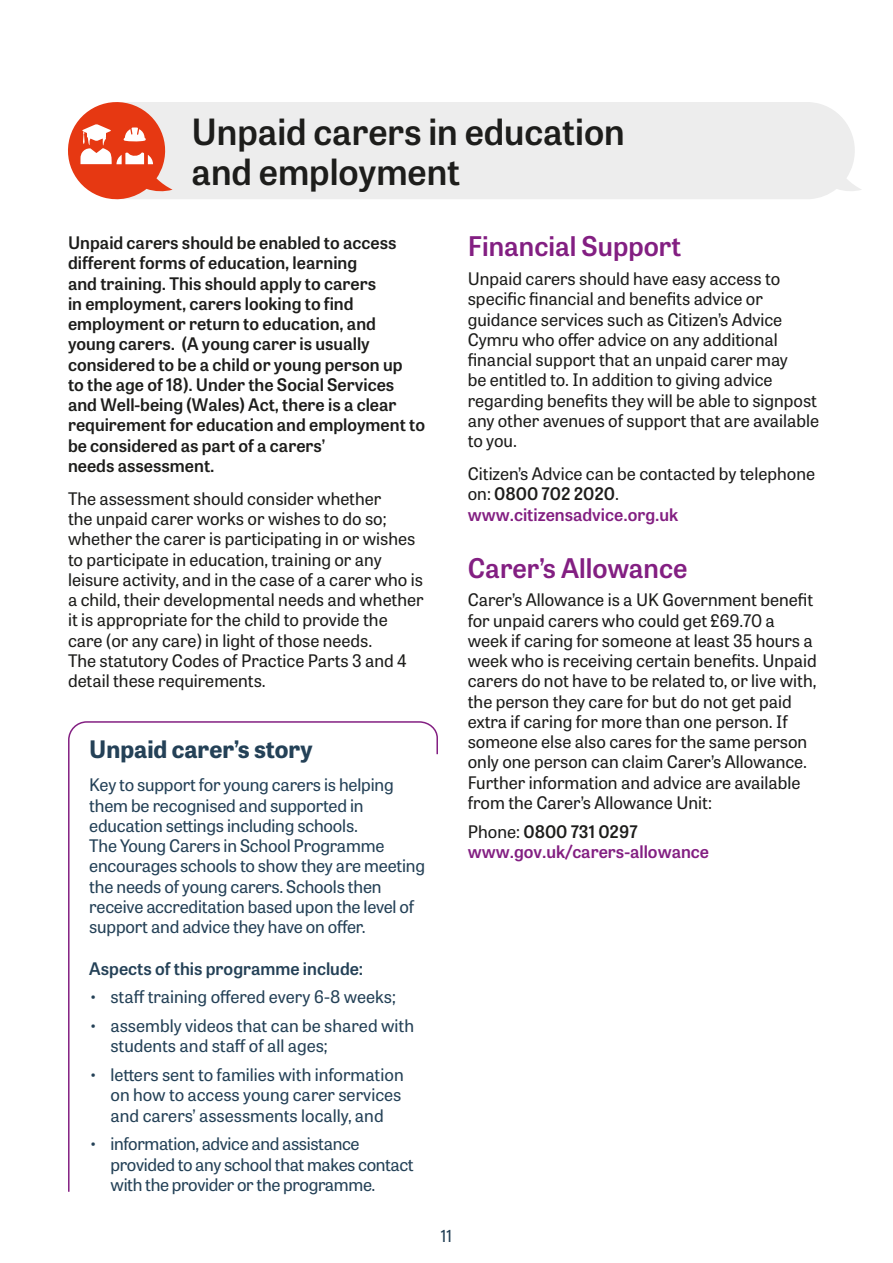
<style>
.page{position:relative;width:893px;height:1263px;background:#fff}
.page>*{position:absolute;margin:0;border:0;box-sizing:border-box;transform-origin:0 0}
.NEW-Body_Last{font:600 36px/39.8px "Tablet Gothic";color:#1d1d1b}
.NEW-Body_Last-2{font:600 27px "Tablet Gothic";color:#831f82}
.H2_Sub{font:600 27px "Tablet Gothic";color:#831f82}
.NEW-Body_Last-3{font:700 24px "Tablet Gothic";color:#244157}
.NEW-Body_Last-4{font:17.25px/20.2px "Tablet Gothic";color:#1d1d1b}
.NEW-Body_Last-5{font:17.25px/20.2px "Tablet Gothic";letter-spacing:-.01em;color:#244157}
.Body_text{font:17.25px/20.2px "Tablet Gothic";color:#1d1d1b}
.NEW-Body_Last-6{font:600 17.25px/20.2px "Tablet Gothic";color:#1d1d1b}
.NEW-Body_Last_8mm{font:600 17.25px/20.2px "Tablet Gothic";color:#831f82}
.NEW-Body_Last-7{font:600 17.25px "Tablet Gothic";color:#244157}
.t1{font:16.5px "Tablet Gothic";color:#244157}
.s1{font-weight:600}
.s2{font-weight:600;color:#831f82}
.s3{font-weight:400;color:#1d1d1b}
.s4{color:#1d1d1b}
</style>
<div class="page">
<div style="left:173px;top:102px;width:688px;height:97px;background:#ededed"></div>
<svg style="left:68px;top:102px;width:105px;height:98px"></svg>
<svg style="left:68px;top:721px;width:370px;height:471px"></svg>
<p class="NEW-Body_Last" style="left:191px;top:110px;width:435px">Unpaid carers in education and employment</p>
<p class="NEW-Body_Last-6" style="left:68px;top:232px;width:359px">Unpaid carers should be enabled to access different forms of education, learning<br>and training. This should apply to carers<br>in employment, carers looking to find employment or return to education, and young carers. (A young carer is usually considered to be a child or young person up<br>to the age of 18). Under the Social Services and Well-being (Wales) Act, there is a clear requirement for education and employment to be considered as part of a carers’<br>needs assessment.</p>
<p class="NEW-Body_Last-4" style="left:68px;top:488px;width:357px">The assessment should consider whether<br>the unpaid carer works or wishes to do so; whether the carer is participating in or wishes to participate in education, training or any leisure activity, and in the case of a carer who is a child, their developmental needs and whether it is appropriate for the child to provide the care (or any care) in light of those needs.<br>The statutory Codes of Practice Parts 3 and 4 detail these requirements.</p>
<p class="NEW-Body_Last-3" style="left:89px;top:733px;width:225px">Unpaid carer’s story</p>
<p class="NEW-Body_Last-5" style="left:89px;top:774px;width:337px">Key to support for young carers is helping them be recognised and supported in education settings including schools.<br>The Young Carers in School Programme encourages schools to show they are meeting the needs of young carers. Schools then receive accreditation based upon the level of support and advice they have on offer.</p>
<p class="NEW-Body_Last-7" style="left:89px;top:956px;width:275px">Aspects of this programme include:</p>
<p class="NEW-Body_Last-5" style="left:89px;top:986px;width:308px">• staff training offered every 6-8 weeks;</p>
<p class="NEW-Body_Last-5" style="left:111px;top:1015px;width:305px;text-indent:-21px">• assembly videos that can be shared with students and staff of all ages;</p>
<p class="NEW-Body_Last-5" style="left:111px;top:1064px;width:295px;text-indent:-21px">• letters sent to families with information on how to access young carer services and carers’ assessments locally, and</p>
<p class="NEW-Body_Last-5" style="left:111px;top:1133px;width:305px;text-indent:-21px">• information, advice and assistance provided to any school that makes contact with the provider or the programme.</p>
<p class="t1" style="left:441px;top:1224px;width:13px">11</p>
<p class="NEW-Body_Last-2" style="left:468px;top:228px;width:215px">Financial Support</p>
<p class="NEW-Body_Last-4" style="left:468px;top:268px;width:353px">Unpaid carers should have easy access to specific financial and benefits advice or guidance services such as Citizen’s Advice Cymru who offer advice on any additional financial support that an unpaid carer may<br>be entitled to. In addition to giving advice regarding benefits they will be able to signpost any other avenues of support that are available to you.</p>
<p class="NEW-Body_Last-4" style="left:468px;top:463px;width:349px">Citizen’s Advice can be contacted by telephone on: <span class="s1">0800 702 2020</span>. <span class="s2">www.citizensadvice.org.uk</span></p>
<h3 class="H2_Sub" style="left:468px;top:549px;width:221px">Carer’s Allowance</h3>
<p class="Body_text" style="left:468px;top:589px;width:350px">Carer’s Allowance is a UK Government benefit for unpaid carers who could get £69.70 a week if caring for someone at least 35 hours a week who is receiving certain benefits. Unpaid carers do not have to be related to, or live with, the person they care for but do not get paid extra if caring for more than one person. If someone else also cares for the same person only one person can claim Carer’s Allowance.<br>Further information and advice are available from the Carer’s Allowance Unit:</p>
<p class="NEW-Body_Last_8mm" style="left:468px;top:821px;width:243px"><span class="s3">Phone:</span> <span class="s4">0800 731 0297 </span>www.gov.uk/carers-allowance</p>
</div>
